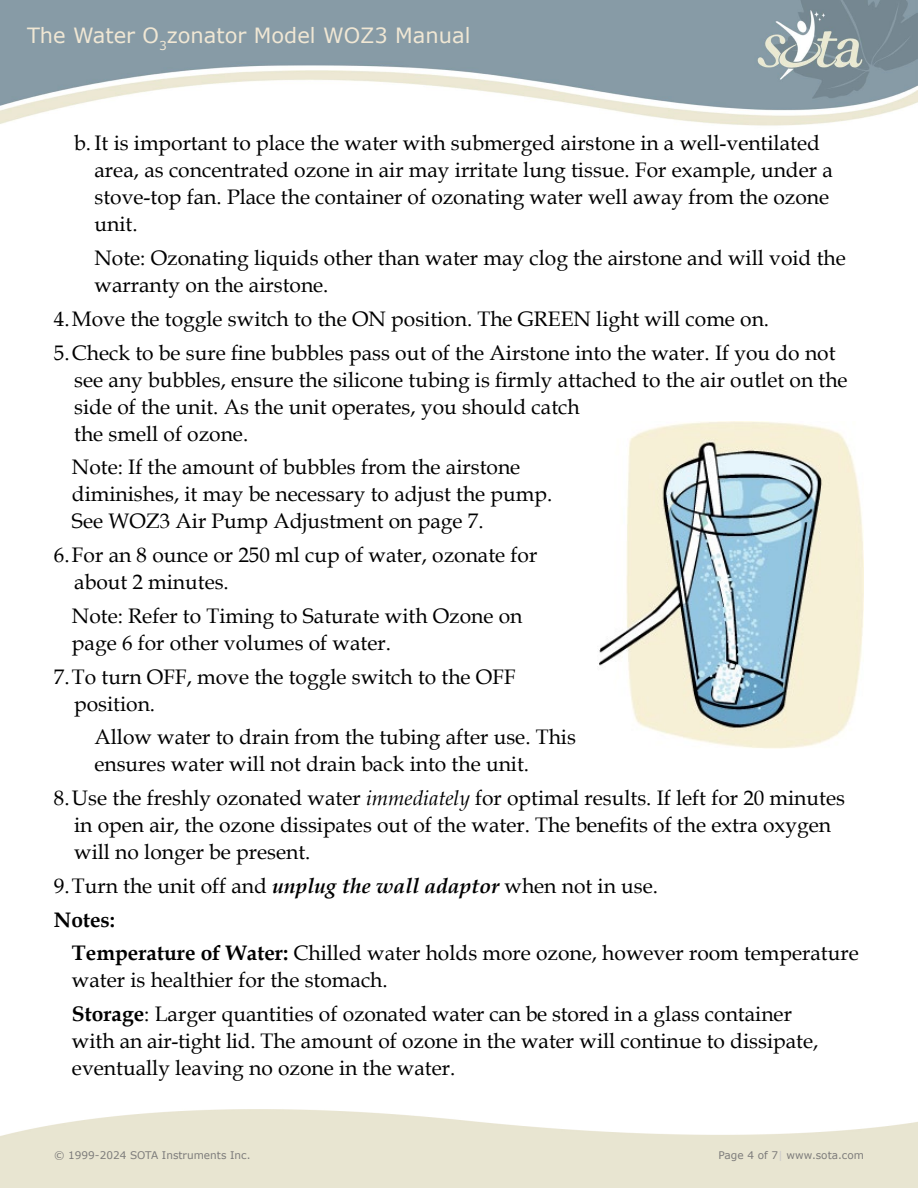
<style>
.page{position:relative;width:918px;height:1188px;background:#fff}
.page>*{position:absolute;margin:0;border:0;box-sizing:border-box;transform-origin:0 0}
.t1{font:21px/27px "Book Antiqua";color:#000}
.t2{font:21px "Verdana";color:#f0e7d4}
.t3{font:10.5px "Verdana";color:#7d7c7b}
.s1{font-style:italic}
.s2{font-weight:700;font-style:italic}
.s3{font-weight:700}
.s4{color:#cbcaca}
</style>
<div class="page">
<img style="left:0;top:0;width:918px;height:126px">
<img style="left:599px;top:421px;width:265px;height:328px">
<p class="t2" style="left:27px;top:21px;width:445px">The Water O<sub>3</sub>zonator Model WOZ3 Manual</p>
<p class="t1" style="left:94px;top:129px;width:740px;text-indent:-20px">b. It is important to place the water with submerged airstone in a well-ventilated area, as concentrated ozone in air may irritate lung tissue. For example, under a stove-top fan. Place the container of ozonating water well away from the ozone unit.</p>
<p class="t1" style="left:94px;top:244px;width:753px">Note: Ozonating liquids other than water may clog the airstone and will void the warranty on the airstone.</p>
<p class="t1" style="left:54px;top:301px;width:783px;line-height:33.8px">4.Move the toggle switch to the ON position. The green light will come on.<br>5.Check to be sure fine bubbles pass out of the Airstone into the water. If you do not</p>
<p class="t1" style="left:74px;top:365px;width:775px">see any bubbles, ensure the silicone tubing is firmly attached to the air outlet on the side of the unit. As the unit operates, you should catch<br>the smell of ozone.</p>
<p class="t1" style="left:72px;top:453px;width:482px">Note: If the amount of bubbles from the airstone diminishes, it may be necessary to adjust the pump.<br>See WOZ3 Air Pump Adjustment on page 7.</p>
<p class="t1" style="left:74px;top:541px;width:465px;text-indent:-20px">6.For an 8 ounce or 250 ml cup of water, ozonate for about 2 minutes.</p>
<p class="t1" style="left:72px;top:602px;width:452px">Note: Refer to Timing to Saturate with Ozone on page 6 for other volumes of water.</p>
<p class="t1" style="left:54px;top:662px;width:107px">7.To turn OFF</p>
<p class="t1" style="left:187px;top:662px;width:304px">, move the toggle switch to the OFF</p>
<p class="t1" style="left:94px;top:686px;width:483px;line-height:33.8px;text-indent:-20px">position.<br>Allow water to drain from the tubing after use. This</p>
<p class="t1" style="left:54px;top:747px;width:793px;line-height:33.8px;text-indent:41px">ensures water will not drain back into the unit.<br>8.Use the freshly ozonated water <span class="s1">immediately</span> for optimal results. If left for 20 minutes</p>
<p class="t1" style="left:74px;top:811px;width:758px">in open air, the ozone dissipates out of the water. The benefits of the extra oxygen will no longer be present.</p>
<p class="t1" style="left:54px;top:868px;width:606px;line-height:33.8px">9.Turn the unit off and <span class="s2">unplug the wall adaptor</span> when not in use.<br><span class="s3">Notes:</span></p>
<p class="t1" style="left:72px;top:939px;width:788px"><span class="s3">Temperature of Water:</span> Chilled water holds more ozone, however room temperature water is healthier for the stomach.</p>
<p class="t1" style="left:72px;top:1000px;width:748px"><span class="s3">Storage</span>: Larger quantities of ozonated water can be stored in a glass container with an air-tight lid. The amount of ozone in the water will continue to dissipate, eventually leaving no ozone in the water.</p>
<p class="t3" style="left:54px;top:1148px;width:198px">© 1999-2024 SOTA Instruments Inc.</p>
<p class="t3" style="left:718px;top:1148px;width:147px">Page 4 of 7<span class="s4">|</span> www.sota.com</p>
</div>
